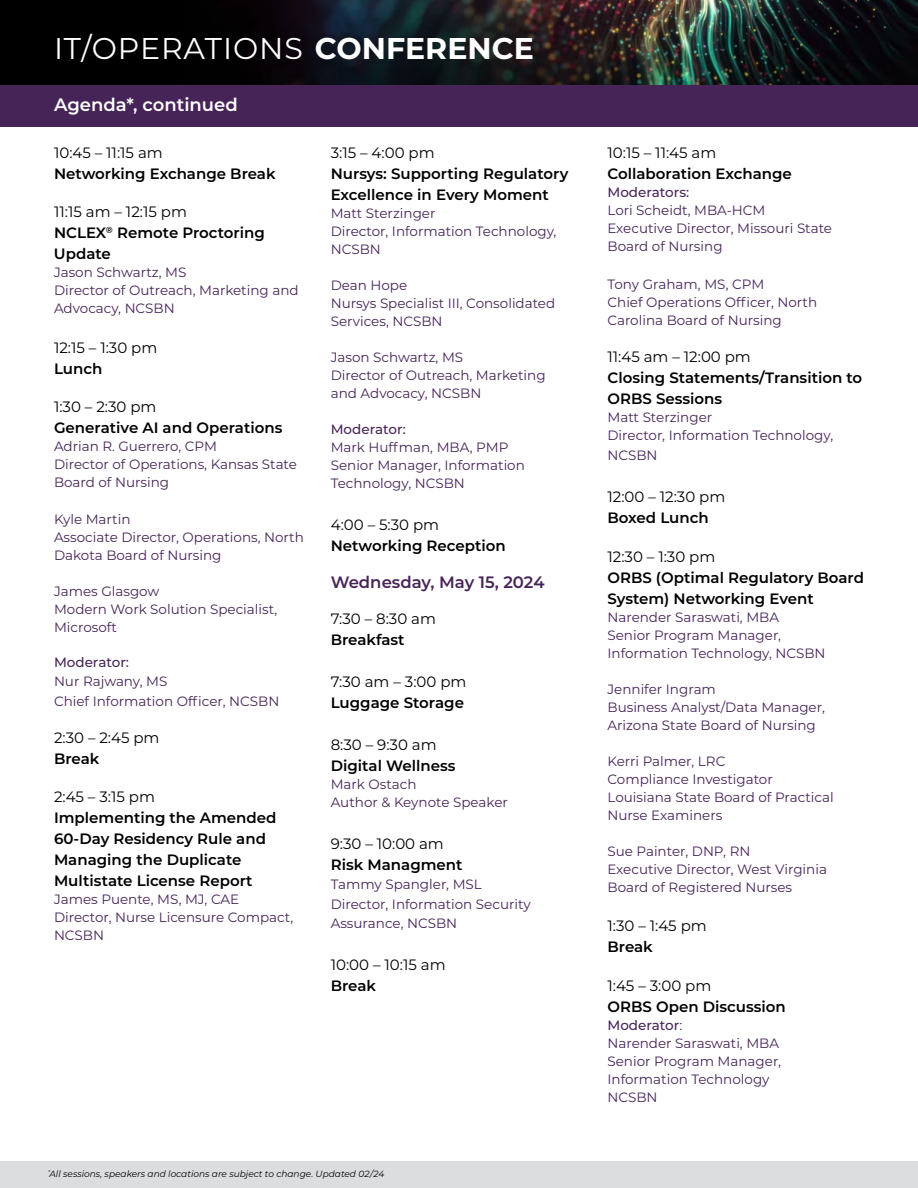
<style>
.page{position:relative;width:918px;height:1188px;background:#fff}
.page>*{position:absolute;margin:0;border:0;box-sizing:border-box;transform-origin:0 0}
.t1{font:30px "Montserrat";letter-spacing:.03em;color:#fff}
.t2{font:600 18px "Montserrat";color:#fff}
.t3{font:600 16.5px "Montserrat";color:#472458}
.t4{font:600 15px/21px "Montserrat";color:#000}
.t5{font:15px "Montserrat";color:#000}
.t6{font:13.5px/18px "Montserrat";color:#472458}
.t7{font:500 13.5px "Montserrat";color:#472458}
.t8{font:italic 9px "Montserrat";color:#000}
.s1{font-weight:700}
.s2{font-weight:400}
.s3{font-weight:500}
</style>
<div class="page">
<div style="left:0;top:0;width:918px;height:86px;background:#000"></div>
<img style="left:182px;top:0;width:736px;height:86px">
<div style="left:0;top:86px;width:918px;height:41px;background:#472458"></div>
<div style="left:0;top:1161px;width:918px;height:27px;background:#dcddde"></div>
<h1 class="t1" style="left:54px;top:27px;width:481px">IT/OPERATIONS <span class="s1">CONFERENCE</span></h1>
<h2 class="t2" style="left:54px;top:92px;width:185px">Agenda*, continued</h2>
<p class="t5" style="left:54px;top:143px;width:110px">10:45 – 11:15 am</p>
<p class="t4" style="left:54px;top:163px;width:223px">Networking Exchange Break</p>
<p class="t4" style="left:54px;top:200px;width:212px"><span class="s2">11:15 am – 12:15 pm<br></span>NCLEX<sup>®</sup> Remote Proctoring<br>Update</p>
<p class="t6" style="left:54px;top:263px;width:246px">Jason Schwartz, MS<br>Director of Outreach, Marketing and<br>Advocacy, NCSBN</p>
<p class="t5" style="left:54px;top:338px;width:105px">12:15 – 1:30 pm</p>
<p class="t4" style="left:54px;top:358px;width:50px">Lunch</p>
<p class="t5" style="left:54px;top:396px;width:104px">1:30 – 2:30 pm</p>
<p class="t4" style="left:54px;top:416px;width:230px">Generative AI and Operations</p>
<p class="t6" style="left:54px;top:437px;width:245px">Adrian R. Guerrero, CPM<br>Director of Operations, Kansas State<br>Board of Nursing</p>
<p class="t6" style="left:54px;top:510px;width:251px">Kyle Martin<br>Associate Director, Operations, North<br>Dakota Board of Nursing</p>
<p class="t6" style="left:54px;top:582px;width:225px">James Glasgow<br>Modern Work Solution Specialist,<br>Microsoft</p>
<p class="t7" style="left:54px;top:653px;width:76px">Moderator:</p>
<p class="t6" style="left:54px;top:671px;width:227px;line-height:19.5px">Nur Rajwany, MS<br>Chief Information Officer, NCSBN</p>
<p class="t5" style="left:54px;top:728px;width:107px">2:30 – 2:45 pm</p>
<p class="t4" style="left:54px;top:748px;width:47px">Break</p>
<p class="t5" style="left:54px;top:786px;width:102px">2:45 – 3:15 pm</p>
<p class="t4" style="left:54px;top:806px;width:224px">Implementing the Amended<br>60-Day Residency Rule and<br>Managing the Duplicate<br>Multistate License Report</p>
<p class="t6" style="left:54px;top:890px;width:241px">James Puente, MS, MJ, CAE<br>Director, Nurse Licensure Compact,<br>NCSBN</p>
<p class="t5" style="left:331px;top:143px;width:105px">3:15 – 4:00 pm</p>
<p class="t4" style="left:331px;top:163px;width:239px">Nursys: Supporting Regulatory<br>Excellence in Every Moment</p>
<p class="t6" style="left:331px;top:204px;width:227px">Matt Sterzinger<br>Director, Information Technology,<br>NCSBN</p>
<p class="t6" style="left:331px;top:276px;width:226px">Dean Hope<br>Nursys Specialist III, Consolidated<br>Services, NCSBN</p>
<p class="t6" style="left:331px;top:348px;width:216px">Jason Schwartz, MS<br>Director of Outreach, Marketing and Advocacy, NCSBN</p>
<p class="t7" style="left:331px;top:420px;width:76px">Moderator:</p>
<p class="t6" style="left:331px;top:438px;width:196px">Mark Huffman, MBA, PMP<br>Senior Manager, Information<br>Technology, NCSBN</p>
<p class="t5" style="left:331px;top:515px;width:110px">4:00 – 5:30 pm</p>
<p class="t4" style="left:331px;top:535px;width:177px">Networking Reception</p>
<p class="t3" style="left:331px;top:570px;width:215px">Wednesday, May 15, 2024</p>
<p class="t5" style="left:331px;top:608px;width:107px">7:30 – 8:30 am</p>
<p class="t4" style="left:331px;top:628px;width:75px">Breakfast</p>
<p class="t5" style="left:331px;top:671px;width:137px">7:30 am – 3:00 pm</p>
<p class="t4" style="left:331px;top:691px;width:135px">Luggage Storage</p>
<p class="t5" style="left:331px;top:734px;width:107px">8:30 – 9:30 am</p>
<p class="t4" style="left:331px;top:754px;width:126px">Digital Wellness</p>
<p class="t6" style="left:331px;top:774px;width:179px">Mark Ostach<br>Author &amp; Keynote Speaker</p>
<p class="t5" style="left:331px;top:833px;width:115px">9:30 – 10:00 am</p>
<p class="t4" style="left:331px;top:853px;width:133px">Risk Managment</p>
<p class="t6" style="left:331px;top:874px;width:201px;line-height:19.5px">Tammy Spangler, MSL<br>Director, Information Security<br>Assurance, NCSBN</p>
<p class="t5" style="left:331px;top:954px;width:116px">10:00 – 10:15 am</p>
<p class="t4" style="left:331px;top:975px;width:47px">Break</p>
<p class="t8" style="left:48px;top:1168px;width:338px"><sup>*</sup>All sessions, speakers and locations are subject to change. Updated 02/24</p>
<p class="t5" style="left:608px;top:143px;width:110px">10:15 – 11:45 am</p>
<p class="t4" style="left:608px;top:163px;width:186px">Collaboration Exchange</p>
<p class="t7" style="left:608px;top:183px;width:83px">Moderators:</p>
<p class="t6" style="left:608px;top:201px;width:226px">Lori Scheidt, MBA-HCM<br>Executive Director, Missouri State<br>Board of Nursing</p>
<p class="t6" style="left:608px;top:275px;width:211px">Tony Graham, MS, CPM<br>Chief Operations Officer, North<br>Carolina Board of Nursing</p>
<p class="t5" style="left:608px;top:347px;width:145px">11:45 am – 12:00 pm</p>
<p class="t4" style="left:608px;top:367px;width:256px">Closing Statements/Transition to<br>ORBS Sessions</p>
<p class="t6" style="left:608px;top:408px;width:227px">Matt Sterzinger<br>Director, Information Technology,</p>
<p class="t6" style="left:608px;top:446px;width:52px">NCSBN</p>
<p class="t5" style="left:608px;top:486px;width:119px">12:00 – 12:30 pm</p>
<p class="t4" style="left:608px;top:506px;width:103px">Boxed Lunch</p>
<p class="t5" style="left:608px;top:546px;width:109px">12:30 – 1:30 pm</p>
<p class="t4" style="left:608px;top:566px;width:258px">ORBS (Optimal Regulatory Board<br>System) Networking Event</p>
<p class="t6" style="left:608px;top:608px;width:220px">Narender Saraswati, MBA<br>Senior Program Manager,<br>Information Technology, NCSBN</p>
<p class="t6" style="left:608px;top:680px;width:219px">Jennifer Ingram<br>Business Analyst/Data Manager,<br>Arizona State Board of Nursing</p>
<p class="t6" style="left:608px;top:752px;width:228px">Kerri Palmer, LRC<br>Compliance Investigator<br>Louisiana State Board of Practical<br>Nurse Examiners</p>
<p class="t6" style="left:608px;top:842px;width:221px">Sue Painter, DNP, RN<br>Executive Director, West Virginia<br>Board of Registered Nurses</p>
<p class="t5" style="left:608px;top:915px;width:101px">1:30 – 1:45 pm</p>
<p class="t4" style="left:608px;top:935px;width:47px">Break</p>
<p class="t5" style="left:608px;top:975px;width:105px">1:45 – 3:00 pm</p>
<p class="t4" style="left:608px;top:995px;width:180px">ORBS Open Discussion</p>
<p class="t6" style="left:608px;top:1016px;width:175px"><span class="s3">Moderator</span>:<br>Narender Saraswati, MBA<br>Senior Program Manager,<br>Information Technology<br>NCSBN</p>
</div>
